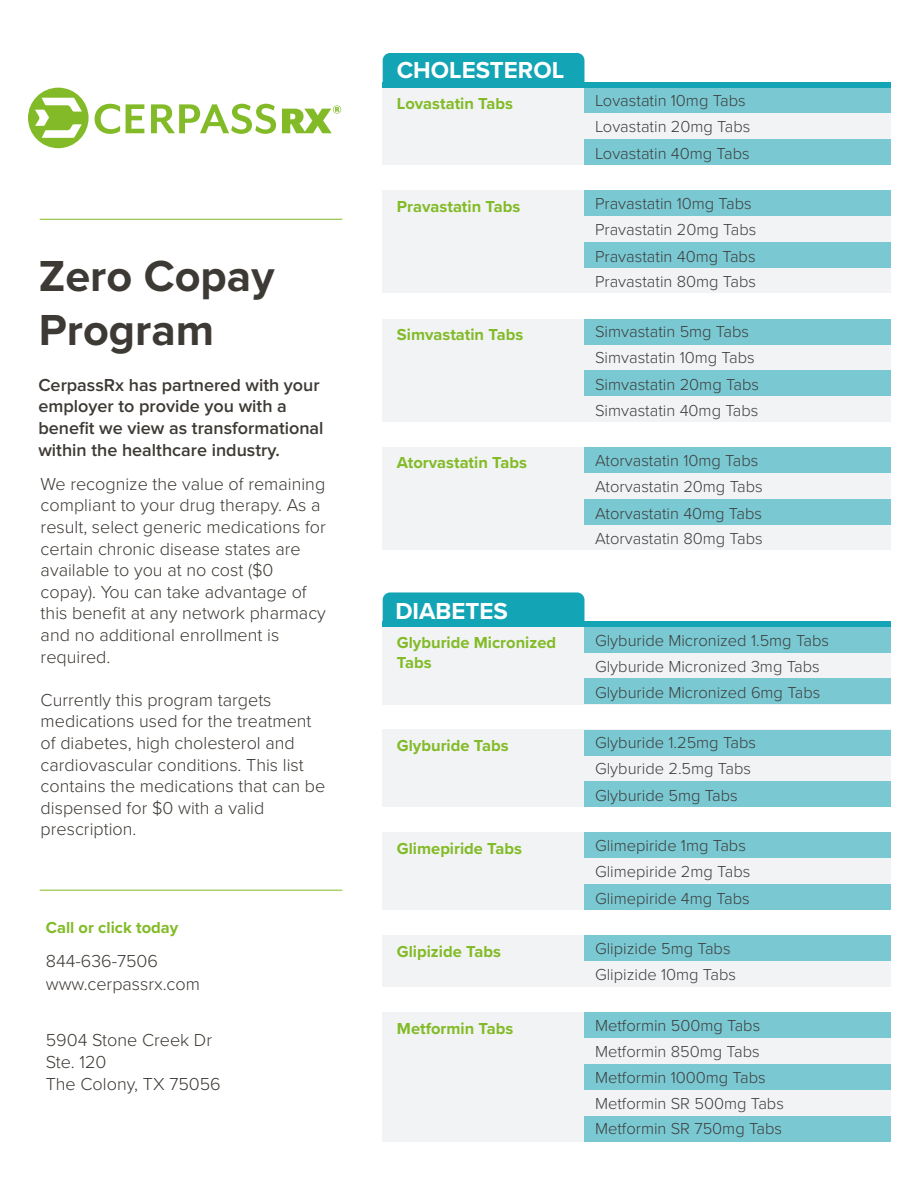
<style>
.page{position:relative;width:918px;height:1188px;background:#fff}
.page>*{position:absolute;margin:0;border:0;box-sizing:border-box;transform-origin:0 0}
.t1{font:700 45px/54px "Proxima Nova";color:#3d3934}
.t2{font:700 24px "Proxima Nova";color:#fff}
.t3{font:300 18px/21.6px "Proxima Nova";color:#3d3934}
.t4{font:600 18px/21.6px "Proxima Nova";color:#3d3934}
.t5{font:300 16.5px/26.1px "Proxima Nova";color:#3e3e3f}
.t6{font:700 16.5px/19.8px "Proxima Nova";color:#82bb27}
</style>
<div class="page">
<div style="left:383px;top:88px;width:508px;height:77px;background:#f2f3f4"></div>
<div style="left:383px;top:190px;width:508px;height:103px;background:#f2f3f4"></div>
<div style="left:584px;top:88px;width:307px;height:25px;background:#7ac9d2"></div>
<div style="left:584px;top:139px;width:307px;height:26px;background:#7ac9d2"></div>
<div style="left:383px;top:82px;width:508px;height:6px;background:#13a5b5"></div>
<div style="left:383px;top:53px;width:201px;height:29px;background:#13a5b5"></div>
<div style="left:383px;top:622px;width:508px;height:5px;background:#13a5b5"></div>
<div style="left:383px;top:592px;width:201px;height:30px;background:#13a5b5"></div>
<div style="left:584px;top:190px;width:307px;height:26px;background:#7ac9d2"></div>
<div style="left:584px;top:242px;width:307px;height:25px;background:#7ac9d2"></div>
<div style="left:383px;top:319px;width:508px;height:103px;background:#f2f3f4"></div>
<div style="left:584px;top:319px;width:307px;height:26px;background:#7ac9d2"></div>
<div style="left:584px;top:370px;width:307px;height:26px;background:#7ac9d2"></div>
<div style="left:383px;top:447px;width:508px;height:103px;background:#f2f3f4"></div>
<div style="left:584px;top:447px;width:307px;height:26px;background:#7ac9d2"></div>
<div style="left:584px;top:499px;width:307px;height:25px;background:#7ac9d2"></div>
<div style="left:383px;top:627px;width:508px;height:77px;background:#f2f3f4"></div>
<div style="left:383px;top:730px;width:508px;height:77px;background:#f2f3f4"></div>
<div style="left:584px;top:627px;width:307px;height:26px;background:#7ac9d2"></div>
<div style="left:584px;top:679px;width:307px;height:25px;background:#7ac9d2"></div>
<div style="left:584px;top:730px;width:307px;height:26px;background:#7ac9d2"></div>
<div style="left:584px;top:781px;width:307px;height:26px;background:#7ac9d2"></div>
<div style="left:383px;top:833px;width:508px;height:77px;background:#f2f3f4"></div>
<div style="left:584px;top:833px;width:307px;height:25px;background:#7ac9d2"></div>
<div style="left:584px;top:884px;width:307px;height:26px;background:#7ac9d2"></div>
<div style="left:383px;top:935px;width:508px;height:52px;background:#f2f3f4"></div>
<div style="left:584px;top:935px;width:307px;height:26px;background:#7ac9d2"></div>
<div style="left:383px;top:1012px;width:508px;height:130px;background:#f2f3f4"></div>
<div style="left:584px;top:1012px;width:307px;height:26px;background:#7ac9d2"></div>
<div style="left:584px;top:1065px;width:307px;height:25px;background:#7ac9d2"></div>
<div style="left:584px;top:1116px;width:307px;height:26px;background:#7ac9d2"></div>
<svg style="left:28px;top:88px;width:61px;height:60px"></svg>
<svg style="left:95px;top:104px;width:25px;height:30px"></svg>
<svg style="left:126px;top:104px;width:18px;height:29px"></svg>
<svg style="left:151px;top:104px;width:125px;height:30px"></svg>
<svg style="left:282px;top:105px;width:59px;height:28px"></svg>
<hr style="left:40px;top:890px;width:302px;height:1px;background:#82bb27">
<hr style="left:40px;top:219px;width:302px;height:1px;background:#82bb27">
<h1 class="t1" style="left:39px;top:248px;width:237px">Zero Copay<br>Program</h1>
<p class="t4" style="left:38px;top:374px;width:287px">CerpassRx has partnered with your employer to provide you with a benefit we view as transformational within the healthcare industry.</p>
<p class="t3" style="left:41px;top:472px;width:287px">We recognize the value of remaining compliant to your drug therapy. As a result, select generic medications for certain chronic disease states are available to you at no cost ($0 copay). You can take advantage of this benefit at any network pharmacy and no additional enrollment is required.</p>
<p class="t3" style="left:41px;top:688px;width:286px">Currently this program targets medications used for the treatment of diabetes, high cholesterol and cardiovascular conditions. This list contains the medications that can be dispensed for $0 with a valid prescription.</p>
<p class="t6" style="left:46px;top:917px;width:134px">Call or click today</p>
<p class="t3" style="left:46px;top:948px;width:156px;line-height:23.1px">844-636-7506 www.cerpassrx.com</p>
<p class="t3" style="left:46px;top:1029px;width:177px">5904 Stone Creek Dr<br>Ste. 120<br>The Colony, TX 75056</p>
<h2 class="t2" style="left:397px;top:52px;width:169px">CHOLESTEROL</h2>
<p class="t6" style="left:397px;top:93px;width:118px">Lovastatin Tabs</p>
<p class="t5" style="left:595px;top:87px;width:157px">Lovastatin 10mg Tabs<br>Lovastatin 20mg Tabs<br>Lovastatin 40mg Tabs</p>
<p class="t6" style="left:397px;top:196px;width:125px">Pravastatin Tabs</p>
<p class="t5" style="left:595px;top:189px;width:163px">Pravastatin 10mg Tabs<br>Pravastatin 20mg Tabs<br>Pravastatin 40mg Tabs<br>Pravastatin 80mg Tabs</p>
<p class="t6" style="left:397px;top:324px;width:128px">Simvastatin Tabs</p>
<p class="t5" style="left:595px;top:318px;width:166px">Simvastatin 5mg Tabs<br>Simvastatin 10mg Tabs<br>Simvastatin 20mg Tabs<br>Simvastatin 40mg Tabs</p>
<p class="t6" style="left:397px;top:453px;width:132px">Atorvastatin Tabs</p>
<p class="t5" style="left:595px;top:446px;width:169px">Atorvastatin 10mg Tabs<br>Atorvastatin 20mg Tabs<br>Atorvastatin 40mg Tabs<br>Atorvastatin 80mg Tabs</p>
<h2 class="t2" style="left:395px;top:593px;width:114px">DIABETES</h2>
<p class="t6" style="left:397px;top:633px;width:161px">Glyburide Micronized<br>Tabs</p>
<p class="t5" style="left:595px;top:626px;width:236px">Glyburide Micronized 1.5mg Tabs<br>Glyburide Micronized 3mg Tabs<br>Glyburide Micronized 6mg Tabs</p>
<p class="t6" style="left:397px;top:735px;width:113px">Glyburide Tabs</p>
<p class="t5" style="left:595px;top:729px;width:163px">Glyburide 1.25mg Tabs<br>Glyburide 2.5mg Tabs<br>Glyburide 5mg Tabs</p>
<p class="t6" style="left:397px;top:838px;width:127px">Glimepiride Tabs</p>
<p class="t5" style="left:595px;top:832px;width:157px">Glimepiride 1mg Tabs<br>Glimepiride 2mg Tabs<br>Glimepiride 4mg Tabs</p>
<p class="t6" style="left:397px;top:941px;width:105px">Glipizide Tabs</p>
<p class="t5" style="left:595px;top:935px;width:143px">Glipizide 5mg Tabs<br>Glipizide 10mg Tabs</p>
<p class="t6" style="left:397px;top:1018px;width:118px">Metformin Tabs</p>
<p class="t5" style="left:595px;top:1012px;width:167px">Metformin 500mg Tabs</p>
<p class="t5" style="left:595px;top:1064px;width:190px;line-height:25.7px">Metformin 1000mg Tabs<br>Metformin SR 500mg Tabs<br>Metformin SR 750mg Tabs</p>
<p class="t5" style="left:595px;top:1038px;width:166px">Metformin 850mg Tabs</p>
</div>
